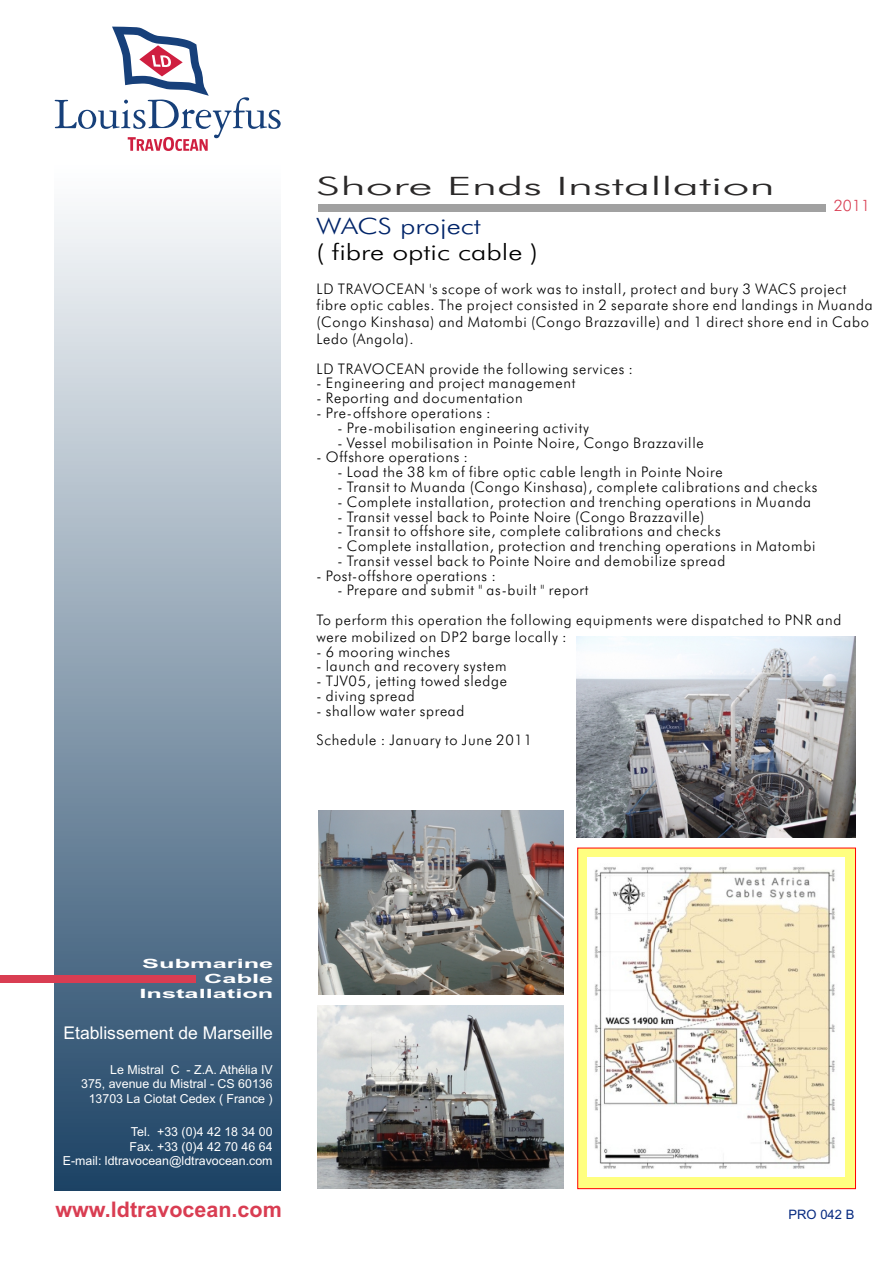
<style>
.page{position:relative;width:893px;height:1262px;background:#fff}
.page>*{position:absolute;margin:0;border:0;box-sizing:border-box;transform-origin:0 0}
.t1{font:300 25.35px "Futura BT";color:#2b2929;scale:1.92 1}
.t2{font:300 22.5px "Futura BT";color:#000;scale:1.26 1}
.t3{font:300 22.5px "Futura BT";color:#002469;scale:1.26 1}
.t4{font:700 21.45px "Arial";color:#d93d52}
.t5{font:17.55px "Arial";color:#fff}
.t6{font:300 15.75px "Futura BT";color:#d93d52}
.t7{font:300 14.55px/16.8px "Futura BT";letter-spacing:.05em;color:#000}
.t8{font:13.05px "Arial";color:#052980}
.t9{font:700 12.75px/14.7px "Arial";color:#fff;text-align:right;scale:1.99 1}
.t10{font:12.45px/14.2px "Arial";color:#fff;text-align:right}
</style>
<div class="page">
<div style="left:318px;top:205px;width:507px;height:7px;background:#a1a1a1"></div>
<svg style="left:577px;top:847px;width:278px;height:342px;background:#ffee82"></svg>
<img style="left:588px;top:857px;width:256px;height:319px">
<img style="left:318px;top:810px;width:245px;height:184px">
<img style="left:318px;top:1005px;width:245px;height:183px">
<img style="left:577px;top:636px;width:278px;height:201px">
<img style="left:55px;top:210px;width:226px;height:980px">
<div style="left:0;top:975px;width:195px;height:7px;background:#d93d52"></div>
<svg style="left:55px;top:27px;width:226px;height:124px"></svg>
<h1 class="t1" style="left:316px;top:176px;width:240px">Shore Ends Installation</h1>
<h2 class="t3" style="left:316px;top:217px;width:132px">WACS project</h2>
<h2 class="t2" style="left:316px;top:242px;width:178px">( fibre optic cable )</h2>
<p class="t6" style="left:833px;top:199px;width:38px">2011</p>
<p class="t7" style="left:316px;top:281px;width:557px">LD TRAVOCEAN 's scope of work was to install, protect and bury 3 WACS project fibre optic cables. The project consisted in 2 separate shore end landings in Muanda (Congo Kinshasa) and Matombi (Congo Brazzaville) and 1 direct shore end in Cabo Ledo (Angola).</p>
<p class="t7" style="left:316px;top:361px;width:318px">LD TRAVOCEAN provide the following services :</p>
<p class="t7" style="left:316px;top:376px;width:260px">- Engineering and project management</p>
<p class="t7" style="left:316px;top:391px;width:208px">- Reporting and documentation</p>
<p class="t7" style="left:316px;top:406px;width:176px">- Pre-offshore operations :</p>
<p class="t7" style="left:337px;top:420px;width:253px">- Pre-mobilisation engineering activity</p>
<p class="t7" style="left:337px;top:435px;width:367px">- Vessel mobilisation in Pointe Noire, Congo Brazzaville</p>
<p class="t7" style="left:316px;top:450px;width:153px">- Offshore operations :</p>
<p class="t7" style="left:337px;top:465px;width:387px">- Load the 38 km of fibre optic cable length in Pointe Noire</p>
<p class="t7" style="left:337px;top:480px;width:481px">- Transit to Muanda (Congo Kinshasa), complete calibrations and checks</p>
<p class="t7" style="left:337px;top:494px;width:475px">- Complete installation, protection and trenching operations in Muanda</p>
<p class="t7" style="left:337px;top:509px;width:368px">- Transit vessel back to Pointe Noire (Congo Brazzaville)</p>
<p class="t7" style="left:337px;top:524px;width:384px">- Transit to offshore site, complete calibrations and checks</p>
<p class="t7" style="left:337px;top:539px;width:479px">- Complete installation, protection and trenching operations in Matombi</p>
<p class="t7" style="left:337px;top:553px;width:389px">- Transit vessel back to Pointe Noire and demobilize spread</p>
<p class="t7" style="left:316px;top:568px;width:181px">- Post-offshore operations :</p>
<p class="t7" style="left:316px;top:577px;width:526px;line-height:29.5px;text-indent:21px">- Prepare and submit " as-built " report<br>To perform this operation the following equipments were dispatched to PNR and</p>
<p class="t7" style="left:316px;top:629px;width:252px">were mobilized on DP2 barge locally :</p>
<p class="t7" style="left:316px;top:644px;width:135px">- 6 mooring winches</p>
<p class="t7" style="left:316px;top:659px;width:192px">- launch and recovery system</p>
<p class="t7" style="left:316px;top:674px;width:192px">- TJV05, jetting towed sledge</p>
<p class="t7" style="left:316px;top:689px;width:100px">- diving spread</p>
<p class="t7" style="left:316px;top:697px;width:217px;line-height:29.5px">- shallow water spread<br>Schedule : January to June 2011</p>
<p class="t9" style="left:139px;top:957px;width:69px">Submarine<br>Cable<br>Installation</p>
<p class="t5" style="left:63px;top:1026px;width:211px">Etablissement de Marseille</p>
<p class="t10" style="left:81px;top:1063px;width:193px">Le Mistral C - Z.A. Athélia IV<br>375, avenue du Mistral - CS 60136<br>13703 La Ciotat Cedex ( France )</p>
<p class="t10" style="left:63px;top:1125px;width:211px">Tel. +33 (0)4 42 18 34 00<br>Fax. +33 (0)4 42 70 46 64<br>E-mail: ldtravocean@ldtravocean.com</p>
<h3 class="t4" style="left:55px;top:1201px;width:228px">www.ldtravocean.com</h3>
<p class="t8" style="left:788px;top:1209px;width:67px">PRO 042 B</p>
</div>
